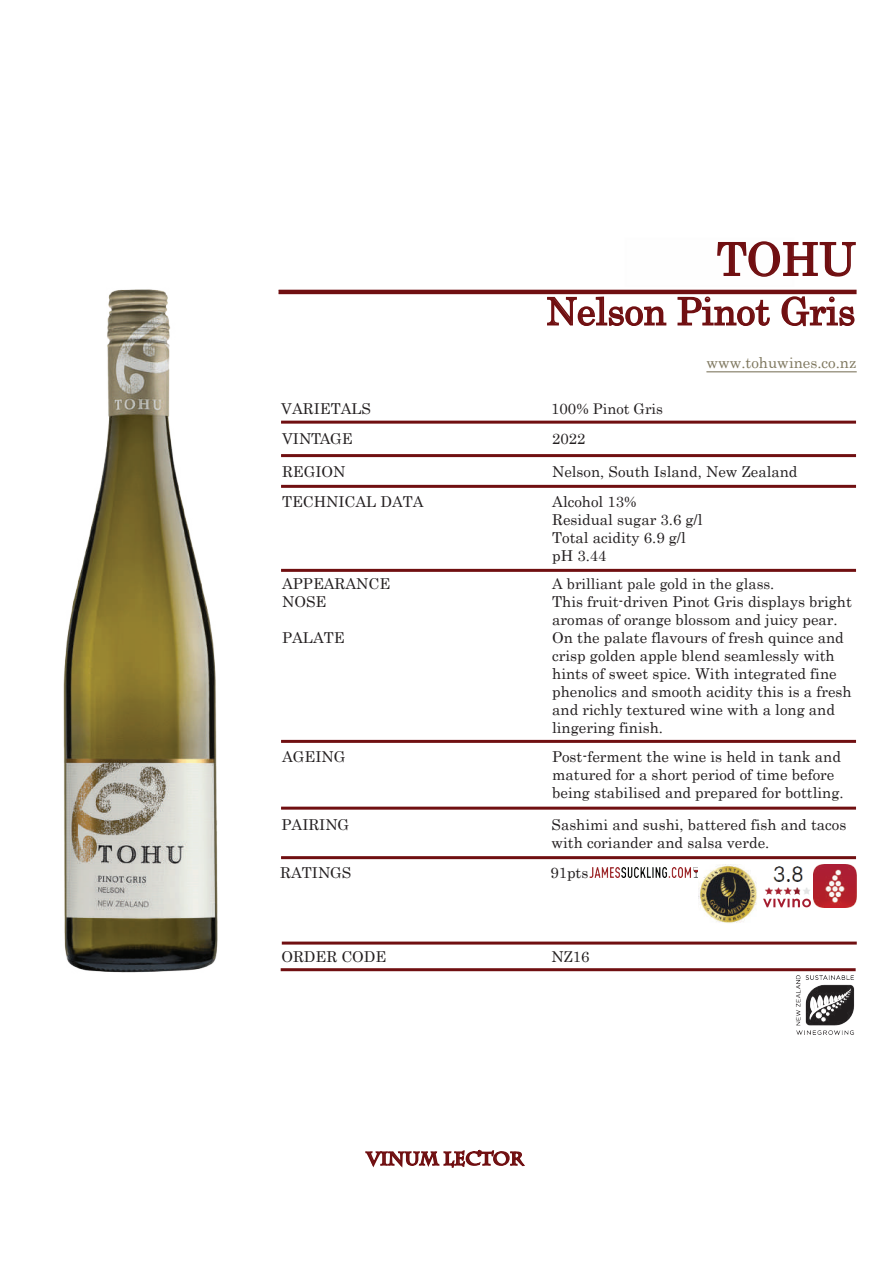
<style>
.page{position:relative;width:893px;height:1263px;background:#fff}
.page>*{position:absolute;margin:0;border:0;box-sizing:border-box;transform-origin:0 0}
.t1{font:45px "Century";color:#700f11}
.t2{font:37.5px "Century";color:#700f11}
.t3{font:700 18px "Charlemagne Std";color:#700f11}
.t4{font:15px/18px "Century";color:#231f20}
.t5{font:15px "Century";color:#7e775e}
.t6{font:14.7px "Century";color:#231f20}
.s1{font-size:15px}
</style>
<div class="page">
<hr style="left:278px;top:290px;width:579px;height:4px;background:#700f11">
<svg style="left:547px;top:296px;width:120px;height:30px"></svg>
<svg style="left:677px;top:296px;width:93px;height:30px"></svg>
<svg style="left:781px;top:296px;width:74px;height:31px"></svg>
<div style="left:281px;top:968px;width:575px;height:3px;border:2px solid #700f11"></div>
<svg style="left:717px;top:241px;width:139px;height:37px"></svg>
<svg style="left:365px;top:1149px;width:160px;height:19px"></svg>
<hr style="left:706px;top:371px;width:151px;height:1px;background:#7e775e">
<div style="left:281px;top:454px;width:575px;height:3px;border:2px solid #700f11"></div>
<div style="left:281px;top:485px;width:575px;height:3px;border:2px solid #700f11"></div>
<div style="left:281px;top:421px;width:575px;height:3px;border:2px solid #700f11"></div>
<div style="left:281px;top:740px;width:575px;height:3px;border:2px solid #700f11"></div>
<div style="left:281px;top:807px;width:575px;height:3px;border:2px solid #700f11"></div>
<div style="left:281px;top:856px;width:575px;height:3px;border:2px solid #700f11"></div>
<div style="left:281px;top:569px;width:575px;height:3px;border:2px solid #700f11"></div>
<img style="left:63px;top:289px;width:155px;height:684px">
<img style="left:795px;top:975px;width:60px;height:59px">
<img style="left:590px;top:868px;width:108px;height:9px">
<img style="left:698px;top:864px;width:59px;height:59px">
<img style="left:763px;top:866px;width:47px;height:42px">
<img style="left:813px;top:864px;width:43px;height:43px">
<div style="left:282px;top:941px;width:575px;height:3px;border:2px solid #700f11"></div>
<h1 class="t1" style="left:717px;top:221px;width:141px">TOHU</h1>
<h2 class="t2" style="left:546px;top:280px;width:311px">Nelson Pinot Gris</h2>
<p class="t4" style="left:281px;top:398px;width:91px">VARIETALS</p>
<p class="t6" style="left:551px;top:396px;width:113px"><span class="s1">100%</span> Pinot Gris</p>
<p class="t5" style="left:706px;top:350px;width:151px">www.tohuwines.co.nz</p>
<p class="t4" style="left:282px;top:428px;width:72px">VINTAGE</p>
<p class="t4" style="left:552px;top:428px;width:35px">2022</p>
<p class="t4" style="left:282px;top:461px;width:65px">REGION</p>
<p class="t4" style="left:552px;top:461px;width:247px">Nelson, South Island, New Zealand</p>
<p class="t4" style="left:282px;top:491px;width:143px">TECHNICAL DATA</p>
<p class="t4" style="left:552px;top:491px;width:152px">Alcohol 13%<br>Residual sugar 3.6 g/l<br>Total acidity 6.9 g/l pH 3.44</p>
<p class="t4" style="left:282px;top:573px;width:110px">APPEARANCE</p>
<p class="t6" style="left:552px;top:571px;width:224px">A brilliant pale gold in the glass<span class="s1">.</span></p>
<p class="t4" style="left:282px;top:591px;width:46px">NOSE</p>
<p class="t4" style="left:552px;top:591px;width:301px">This fruit-driven Pinot Gris displays bright aromas of orange blossom and juicy pear.</p>
<p class="t4" style="left:282px;top:627px;width:64px">PALATE</p>
<p class="t4" style="left:552px;top:627px;width:301px">On the palate flavours of fresh quince and crisp golden apple blend seamlessly with hints of sweet spice. With integrated fine phenolics and smooth acidity this is a fresh and richly textured wine with a long and lingering finish.</p>
<p class="t4" style="left:282px;top:746px;width:65px">AGEING</p>
<p class="t4" style="left:552px;top:746px;width:293px">Post-ferment the wine is held in tank and matured for a short period of time before being stabilised and prepared for bottling.</p>
<p class="t4" style="left:282px;top:815px;width:69px">PAIRING</p>
<p class="t4" style="left:552px;top:815px;width:296px">Sashimi and sushi, battered fish and tacos with coriander and salsa verde.</p>
<p class="t4" style="left:280px;top:862px;width:73px">RATINGS</p>
<p class="t4" style="left:550px;top:862px;width:40px">91pts</p>
<p class="t4" style="left:281px;top:947px;width:107px">ORDER CODE</p>
<p class="t4" style="left:551px;top:947px;width:40px">NZ16</p>
<p class="t3" style="left:367px;top:1148px;width:158px">VINUM LECTOR</p>
</div>
